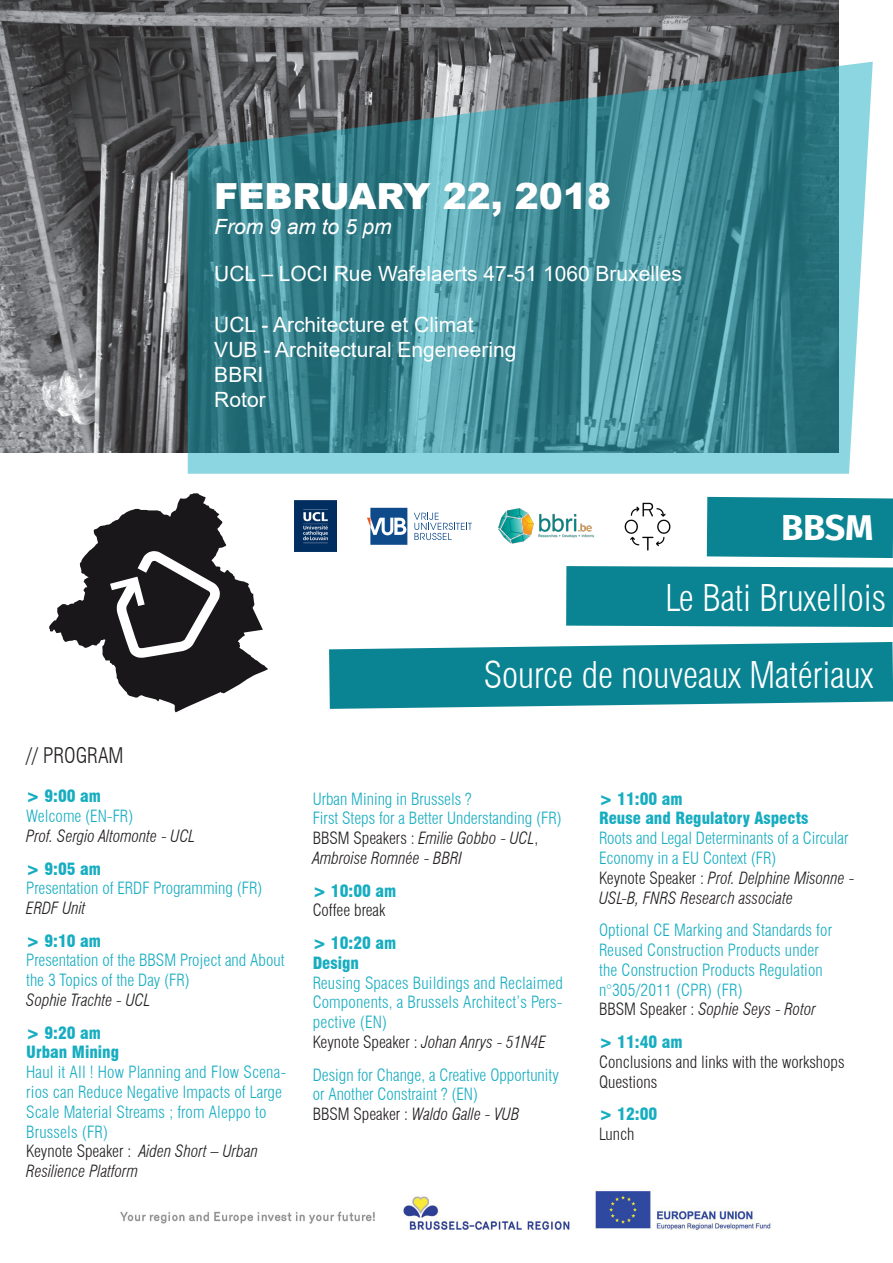
<style>
.page{position:relative;width:893px;height:1263px;background:#fff}
.page>*{position:absolute;margin:0;border:0;box-sizing:border-box;transform-origin:0 0}
.t1{font:300 condensed 36px "Swiss 721 BT";color:#fff}
.t2{font:900 36px "Arial";color:#fff}
.t3{font:700 36px "Fira Sans";color:#fff}
.t4{font:21px "Arial";color:#fff}
.t5{font:italic 21px "Arial";color:#fff}
.t6{font:300 condensed 21px "Swiss 721 BT";color:#231f20}
.body_programme{font:300 condensed 16.5px/19.8px "Swiss 721 BT";color:#17adc1}
.body_programme-2{font:italic 300 condensed 16.5px/19.8px "Swiss 721 BT";color:#231f20}
.titres_programme{font:900 condensed 16.5px/19.8px "Swiss 721 BT";color:#17adc1}
.body_programme-3{font:300 condensed 16.5px/19.8px "Swiss 721 BT";color:#231f20}
.s1{font-style:italic;color:#231f20}
.s2{font-style:normal}
</style>
<div class="page">
<img style="left:0;top:0;width:839px;height:453px">
<svg style="left:49px;top:493px;width:219px;height:219px"></svg>
<svg style="left:110px;top:542px;width:106px;height:124px"></svg>
<div style="left:707px;top:497px;width:186px;height:61px;background:#0a8392"></div>
<div style="left:566px;top:566px;width:327px;height:61px;background:#0a8392"></div>
<svg style="left:329px;top:642px;width:564px;height:67px;background:#25919e"></svg>
<img style="left:120px;top:1189px;width:651px;height:42px">
<svg style="left:414px;top:513px;width:58px;height:27px"></svg>
<svg style="left:367px;top:508px;width:40px;height:37px"></svg>
<img style="left:498px;top:508px;width:96px;height:36px">
<img style="left:624px;top:502px;width:47px;height:49px">
<img style="left:295px;top:501px;width:41px;height:51px">
<svg style="left:188px;top:62px;width:685px;height:412px;background:#488a93"></svg>
<p class="t2" style="left:214px;top:170px;width:398px">FEBRUARY 22, 2018</p>
<p class="t5" style="left:214px;top:213px;width:179px">From 9 am to 5 pm</p>
<p class="t4" style="left:214px;top:259px;width:469px">UCL – LOCI Rue Wafelaerts 47-51 1060 Bruxelles</p>
<p class="t4" style="left:214px;top:310px;width:261px">UCL - Architecture et Climat</p>
<p class="t4" style="left:214px;top:335px;width:304px">VUB - Architectural Engeneering</p>
<p class="t4" style="left:214px;top:360px;width:51px">BBRI</p>
<p class="t4" style="left:214px;top:385px;width:53px">Rotor</p>
<p class="t3" style="left:781px;top:497px;width:94px">BBSM</p>
<p class="t1" style="left:665px;top:576px;width:222px">Le Bati Bruxellois</p>
<p class="t6" style="left:26px;top:742px;width:99px">// PROGRAM</p>
<p class="titres_programme" style="left:26px;top:786px;width:76px">&gt; 9:00 am</p>
<p class="body_programme" style="left:26px;top:806px;width:109px">Welcome (EN-FR)</p>
<p class="body_programme-2" style="left:26px;top:826px;width:170px">Prof. Sergio Altomonte - UCL</p>
<p class="titres_programme" style="left:26px;top:858px;width:76px">&gt; 9:05 am</p>
<p class="body_programme" style="left:26px;top:878px;width:238px">Presentation of ERDF Programming (FR)</p>
<p class="body_programme-2" style="left:26px;top:898px;width:61px">ERDF Unit</p>
<p class="titres_programme" style="left:26px;top:931px;width:76px">&gt; 9:10 am</p>
<p class="body_programme" style="left:26px;top:950px;width:260px">Presentation of the BBSM Project and About the 3 Topics of the Day (FR)<br><span class="s1">Sophie Trachte - UCL</span></p>
<p class="titres_programme" style="left:26px;top:1023px;width:94px">&gt; 9:20 am<br>Urban Mining</p>
<p class="body_programme" style="left:26px;top:1062px;width:261px">Haul it All ! How Planning and Flow Scena&shy;rios can Reduce Negative Impacts of Large Scale Material Streams ; from Aleppo to Brussels (FR)</p>
<p class="body_programme-2" style="left:26px;top:1141px;width:233px"><span class="s2">Keynote Speaker :</span> Aiden Short – Urban<br>Resilience Platform</p>
<p class="t1" style="left:484px;top:653px;width:391px">Source de nouveaux Matériaux</p>
<p class="body_programme" style="left:313px;top:789px;width:251px">Urban Mining in Brussels ?<br>First Steps for a Better Understanding (FR)</p>
<p class="body_programme-2" style="left:313px;top:828px;width:227px"><span class="s2">BBSM Speakers :</span> Emilie Gobbo - UCL<span class="s2">,<br></span>Ambroise Romnée - BBRI</p>
<p class="titres_programme" style="left:313px;top:881px;width:85px">&gt; 10:00 am</p>
<p class="body_programme-3" style="left:313px;top:900px;width:74px">Coffee break</p>
<p class="titres_programme" style="left:313px;top:933px;width:85px">&gt; 10:20 am</p>
<p class="titres_programme" style="left:313px;top:953px;width:48px">Design</p>
<p class="body_programme" style="left:313px;top:973px;width:252px;text-align:justify">Reusing Spaces Buildings and Reclaimed Components, a Brussels Architect’s Pers&shy;pective (EN)</p>
<p class="body_programme-2" style="left:313px;top:1032px;width:235px"><span class="s2">Keynote Speaker :</span> Johan Anrys - 51N4E</p>
<p class="body_programme" style="left:313px;top:1064px;width:248px">Design for Change, a Creative Opportunity or Another Constraint ? (EN)</p>
<p class="body_programme-2" style="left:313px;top:1104px;width:208px"><span class="s2">BBSM Speaker :</span> Waldo Galle - VUB</p>
<p class="titres_programme" style="left:599px;top:789px;width:211px">&gt; 11:00 am<br>Reuse and Regulatory Aspects</p>
<p class="body_programme" style="left:599px;top:828px;width:251px">Roots and Legal Determinants of a Circular<br>Economy in a EU Context (FR)</p>
<p class="body_programme-2" style="left:599px;top:868px;width:257px"><span class="s2">Keynote Speaker :</span> Prof. Delphine Misonne -<br>USL-B, FNRS Research associate</p>
<p class="body_programme" style="left:599px;top:920px;width:235px">Optional CE Marking and Standards for Reused Construction Products under the Construction Products Regulation n°305/2011 (CPR) (FR)</p>
<p class="body_programme-2" style="left:599px;top:999px;width:219px"><span class="s2">BBSM Speaker :</span> Sophie Seys - Rotor</p>
<p class="titres_programme" style="left:599px;top:1032px;width:85px">&gt; 11:40 am</p>
<p class="body_programme-3" style="left:599px;top:1052px;width:247px">Conclusions and links with the workshops<br>Questions</p>
<p class="titres_programme" style="left:599px;top:1104px;width:60px">&gt; 12:00</p>
<p class="body_programme-3" style="left:599px;top:1124px;width:37px">Lunch</p>
</div>
